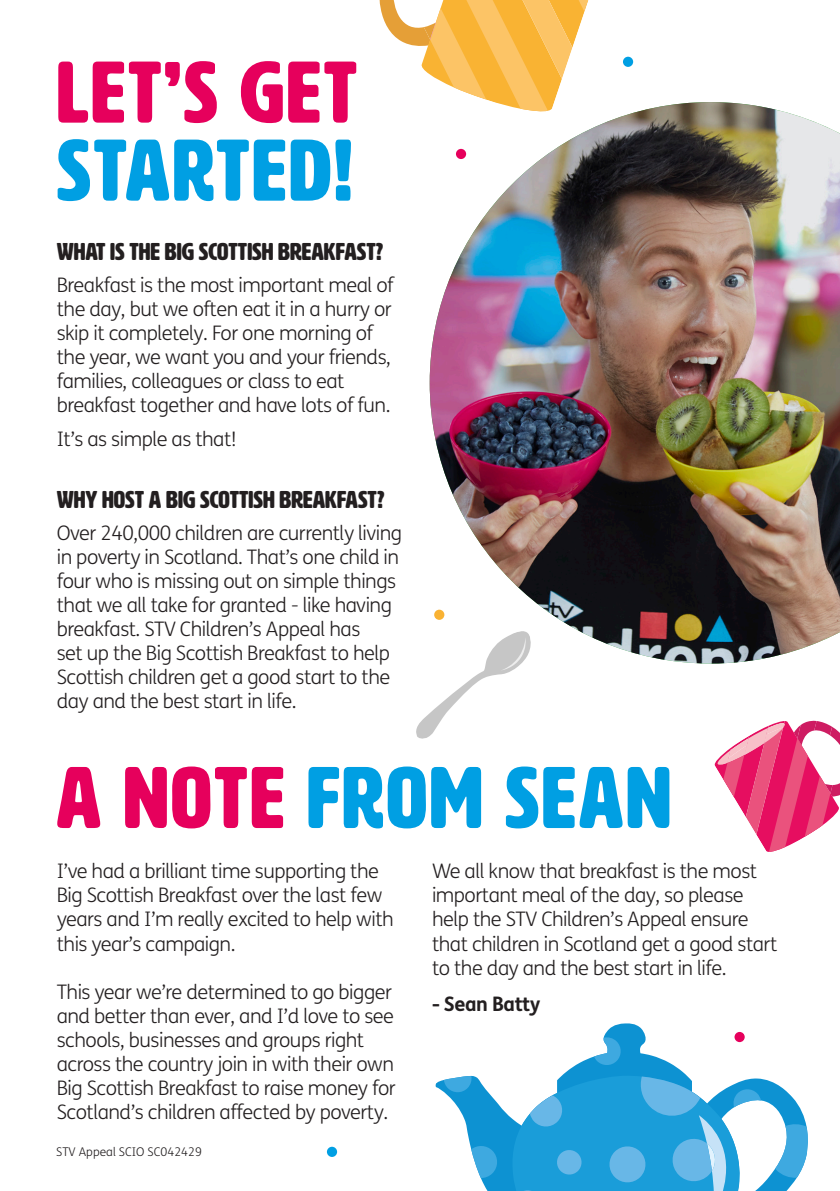
<style>
.page{position:relative;width:840px;height:1191px;background:#fff}
.page>*{position:absolute;margin:0;border:0;box-sizing:border-box;transform-origin:0 0}
.Heading{font:86px/78px "HWT Artz";letter-spacing:.03em;color:#e6005c}
.Heading-2{font:86px "HWT Artz";letter-spacing:.03em;color:#009fe3}
.t1{font:24px "HWT Artz";color:#231f20}
.t2{font:300 20px/24px "FS Me";letter-spacing:-.025em;color:#231f20}
.t3{font:700 20px "FS Me";letter-spacing:-.025em;color:#231f20}
.t4{font:300 12px "FS Me";color:#231f20}
.s1{color:#009fe3}
.s2{color:#e6005c}
</style>
<div class="page">
<svg style="left:416px;top:663px;width:106px;height:76px"></svg>
<svg style="left:379px;top:0;width:209px;height:102px"></svg>
<svg style="left:435px;top:1023px;width:371px;height:168px"></svg>
<svg style="left:471px;top:1144px;width:27px;height:34px"></svg>
<svg style="left:443px;top:1075px;width:29px;height:18px"></svg>
<svg style="left:593px;top:1036px;width:28px;height:30px"></svg>
<svg style="left:774px;top:1123px;width:34px;height:55px"></svg>
<svg style="left:509px;top:1075px;width:251px;height:116px"></svg>
<svg style="left:714px;top:720px;width:125px;height:132px"></svg>
<div style="left:622px;top:57px;width:10px;height:10px;background:#009fe3;border-radius:50%"></div>
<div style="left:734px;top:1032px;width:10px;height:10px;background:#e6005c;border-radius:50%"></div>
<div style="left:327px;top:1146px;width:10px;height:11px;background:#009fe3;border-radius:50%"></div>
<img style="left:429px;top:102px;width:410px;height:561px">
<p class="Heading" style="left:57px;top:55px;width:301px">LET’S GET<br><span class="s1">STARTED!</span></p>
<p class="t1" style="left:57px;top:239px;width:327px">WHAT IS THE BIG SCOTTISH BREAKFAST?</p>
<p class="t2" style="left:57px;top:273px;width:338px">Breakfast is the most important meal of the day, but we often eat it in a hurry or skip it completely. For one morning of the year, we want you and your friends, families, colleagues or class to eat breakfast together and have lots of fun.</p>
<p class="t2" style="left:57px;top:426px;width:182px">It’s as simple as that!</p>
<p class="t1" style="left:57px;top:487px;width:329px">WHY HOST A BIG SCOTTISH BREAKFAST?</p>
<p class="t2" style="left:57px;top:521px;width:347px">Over 240,000 children are currently living in poverty in Scotland. That’s one child in four who is missing out on simple things that we all take for granted - like having breakfast. STV Children’s Appeal has<br>set up the Big Scottish Breakfast to help Scottish children get a good start to the day and the best start in life.</p>
<p class="Heading-2" style="left:56px;top:752px;width:615px"><span class="s2">A NOTE</span> FROM SEAN</p>
<p class="t2" style="left:57px;top:859px;width:338px">I’ve had a brilliant time supporting the Big Scottish Breakfast over the last few years and I’m really excited to help with this year’s campaign.</p>
<p class="t2" style="left:57px;top:979px;width:340px">This year we’re determined to go bigger and better than ever, and I’d love to see schools, businesses and groups right across the country join in with their own Big Scottish Breakfast to raise money for Scotland’s children affected by poverty.</p>
<p class="t4" style="left:56px;top:1143px;width:147px">STV Appeal SCIO SC042429</p>
<p class="t2" style="left:432px;top:859px;width:346px">We all know that breakfast is the most important meal of the day, so please help the STV Children’s Appeal ensure that children in Scotland get a good start to the day and the best start in life.</p>
<p class="t3" style="left:432px;top:988px;width:110px">- Sean Batty</p>
</div>
